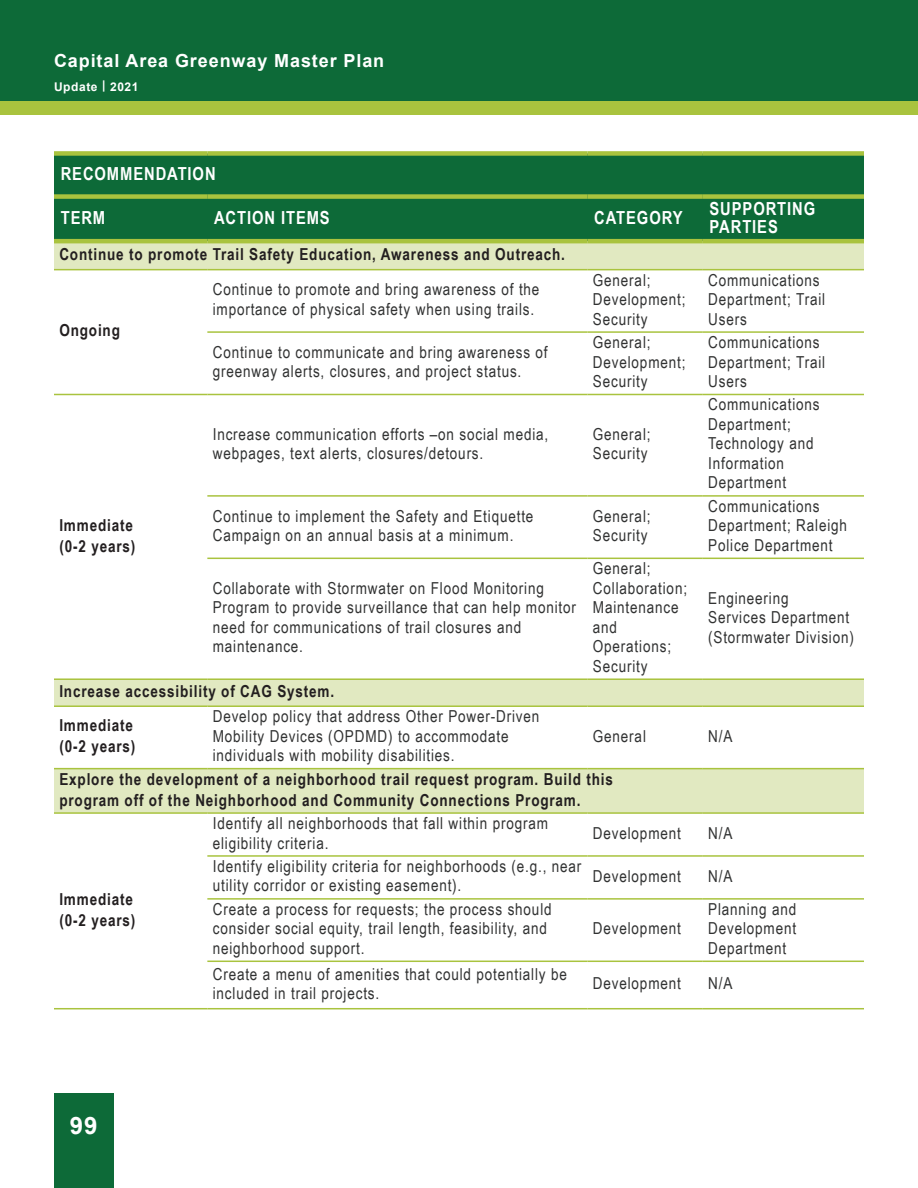
<style>
.page{position:relative;width:918px;height:1188px;background:#fff}
.page>*{position:absolute;margin:0;border:0;box-sizing:border-box;transform-origin:0 0}
.t1{font:700 24px "Arial";color:#fff}
.t2{font:700 18px/18px "Arial Narrow";letter-spacing:.05em;color:#fff}
.t3{font:700 18px "Arial";letter-spacing:.05em;color:#fff}
.t4{font:16.5px/19.5px "Arial Narrow";letter-spacing:.05em;color:#313232}
.t5{font:700 16.5px/21px "Arial Narrow";letter-spacing:.05em;color:#231f20}
.t6{font:700 12px "Arial";letter-spacing:.05em;color:#fff}
</style>
<div class="page">
<div style="left:0;top:0;width:918px;height:102px;background:#0d6a38"></div>
<div style="left:0;top:102px;width:918px;height:13px;background:#a9c33e"></div>
<div style="left:54px;top:1094px;width:59px;height:94px;background:#0d6a38"></div>
<div style="left:54px;top:156px;width:810px;height:83px;background:#0d6a38"></div>
<svg style="left:54px;top:243px;width:810px;height:569px"></svg>
<hr style="left:207px;top:394px;width:381px;height:1px;background:#a9c33e">
<hr style="left:588px;top:394px;width:115px;height:1px;background:#a9c33e">
<hr style="left:703px;top:394px;width:161px;height:1px;background:#a9c33e">
<hr style="left:207px;top:495px;width:381px;height:2px;background:#a9c33e">
<hr style="left:588px;top:495px;width:115px;height:2px;background:#a9c33e">
<hr style="left:703px;top:495px;width:161px;height:2px;background:#a9c33e">
<hr style="left:207px;top:558px;width:381px;height:1px;background:#a9c33e">
<hr style="left:588px;top:558px;width:115px;height:1px;background:#a9c33e">
<hr style="left:703px;top:558px;width:161px;height:1px;background:#a9c33e">
<hr style="left:207px;top:855px;width:381px;height:2px;background:#a9c33e">
<hr style="left:588px;top:855px;width:115px;height:2px;background:#a9c33e">
<hr style="left:703px;top:855px;width:161px;height:2px;background:#a9c33e">
<hr style="left:207px;top:898px;width:381px;height:2px;background:#a9c33e">
<hr style="left:588px;top:898px;width:115px;height:2px;background:#a9c33e">
<hr style="left:703px;top:898px;width:161px;height:2px;background:#a9c33e">
<hr style="left:207px;top:961px;width:381px;height:1px;background:#a9c33e">
<hr style="left:588px;top:961px;width:115px;height:1px;background:#a9c33e">
<hr style="left:703px;top:961px;width:161px;height:1px;background:#a9c33e">
<hr style="left:207px;top:331px;width:381px;height:2px;background:#a9c33e">
<hr style="left:588px;top:331px;width:115px;height:2px;background:#a9c33e">
<hr style="left:703px;top:331px;width:161px;height:2px;background:#a9c33e">
<div style="left:54px;top:151px;width:153px;height:5px;background:#a9c33e"></div>
<div style="left:207px;top:151px;width:381px;height:5px;background:#a9c33e"></div>
<div style="left:588px;top:151px;width:115px;height:5px;background:#a9c33e"></div>
<div style="left:703px;top:151px;width:161px;height:5px;background:#a9c33e"></div>
<div style="left:54px;top:194px;width:153px;height:5px;background:#a9c33e"></div>
<div style="left:207px;top:194px;width:381px;height:5px;background:#a9c33e"></div>
<div style="left:588px;top:194px;width:115px;height:5px;background:#a9c33e"></div>
<div style="left:703px;top:194px;width:161px;height:5px;background:#a9c33e"></div>
<hr style="left:54px;top:239px;width:153px;height:4px;background:#a9c33e">
<hr style="left:207px;top:239px;width:381px;height:4px;background:#a9c33e">
<hr style="left:588px;top:239px;width:115px;height:4px;background:#a9c33e">
<hr style="left:703px;top:239px;width:161px;height:4px;background:#a9c33e">
<hr style="left:207px;top:269px;width:381px;height:1px;background:#a9c33e">
<hr style="left:588px;top:269px;width:115px;height:1px;background:#a9c33e">
<hr style="left:703px;top:269px;width:161px;height:1px;background:#a9c33e">
<hr style="left:54px;top:269px;width:153px;height:1px;background:#a9c33e">
<hr style="left:54px;top:394px;width:153px;height:1px;background:#a9c33e">
<hr style="left:54px;top:678px;width:153px;height:2px;background:#a9c33e">
<hr style="left:207px;top:678px;width:381px;height:2px;background:#a9c33e">
<hr style="left:588px;top:678px;width:115px;height:2px;background:#a9c33e">
<hr style="left:703px;top:678px;width:161px;height:2px;background:#a9c33e">
<hr style="left:54px;top:705px;width:153px;height:2px;background:#a9c33e">
<hr style="left:207px;top:705px;width:381px;height:2px;background:#a9c33e">
<hr style="left:588px;top:705px;width:115px;height:2px;background:#a9c33e">
<hr style="left:703px;top:705px;width:161px;height:2px;background:#a9c33e">
<hr style="left:54px;top:768px;width:153px;height:1px;background:#a9c33e">
<hr style="left:207px;top:768px;width:381px;height:1px;background:#a9c33e">
<hr style="left:588px;top:768px;width:115px;height:1px;background:#a9c33e">
<hr style="left:703px;top:768px;width:161px;height:1px;background:#a9c33e">
<hr style="left:207px;top:812px;width:381px;height:2px;background:#a9c33e">
<hr style="left:588px;top:812px;width:115px;height:2px;background:#a9c33e">
<hr style="left:703px;top:812px;width:161px;height:2px;background:#a9c33e">
<hr style="left:54px;top:812px;width:153px;height:2px;background:#a9c33e">
<hr style="left:54px;top:1008px;width:153px;height:1px;background:#a9c33e">
<hr style="left:207px;top:1008px;width:381px;height:1px;background:#a9c33e">
<hr style="left:588px;top:1008px;width:115px;height:1px;background:#a9c33e">
<hr style="left:703px;top:1008px;width:161px;height:1px;background:#a9c33e">
<p class="t3" style="left:54px;top:48px;width:332px">Capital Area Greenway Master Plan</p>
<p class="t6" style="left:54px;top:78px;width:86px">Update | 2021</p>
<p class="t2" style="left:61px;top:164px;width:156px">RECOMMENDATION</p>
<p class="t2" style="left:61px;top:208px;width:46px">TERM</p>
<p class="t2" style="left:214px;top:208px;width:117px">ACTION ITEMS</p>
<p class="t2" style="left:594px;top:208px;width:90px">CATEGORY</p>
<p class="t2" style="left:710px;top:199px;width:107px">SUPPORTING<br>PARTIES</p>
<p class="t5" style="left:59px;top:243px;width:507px">Continue to promote Trail Safety Education, Awareness and Outreach.</p>
<p class="t5" style="left:59px;top:319px;width:62px">Ongoing</p>
<p class="t5" style="left:59px;top:513px;width:77px">Immediate (0-2 years)</p>
<p class="t4" style="left:213px;top:279px;width:328px">Continue to promote and bring awareness of the importance of physical safety when using trails.</p>
<p class="t4" style="left:593px;top:269px;width:94px">General;<br>Development;<br>Security</p>
<p class="t4" style="left:708px;top:269px;width:118px">Communications<br>Department; Trail<br>Users</p>
<p class="t4" style="left:213px;top:342px;width:336px">Continue to communicate and bring awareness of greenway alerts, closures, and project status.</p>
<p class="t4" style="left:593px;top:332px;width:94px">General;<br>Development;<br>Security</p>
<p class="t4" style="left:708px;top:332px;width:118px">Communications<br>Department; Trail<br>Users</p>
<p class="t4" style="left:213px;top:423px;width:337px">Increase communication efforts –on social media, webpages, text alerts, closures/detours.</p>
<p class="t4" style="left:593px;top:423px;width:59px">General;<br>Security</p>
<p class="t4" style="left:708px;top:394px;width:113px">Communications<br>Department;<br>Technology and<br>Information<br>Department</p>
<p class="t4" style="left:213px;top:505px;width:322px">Continue to implement the Safety and Etiquette<br>Campaign on an annual basis at a minimum.</p>
<p class="t4" style="left:593px;top:505px;width:59px">General;<br>Security</p>
<p class="t4" style="left:708px;top:496px;width:140px">Communications<br>Department; Raleigh<br>Police Department</p>
<p class="t4" style="left:213px;top:578px;width:365px">Collaborate with Stormwater on Flood Monitoring Program to provide surveillance that can help monitor need for communications of trail closures and maintenance.</p>
<p class="t4" style="left:593px;top:558px;width:96px">General;<br>Collaboration;<br>Maintenance and<br>Operations;<br>Security</p>
<p class="t4" style="left:708px;top:587px;width:147px">Engineering<br>Services Department (Stormwater Division)</p>
<p class="t5" style="left:59px;top:673px;width:276px;line-height:34.2px">Increase accessibility of CAG System.<br>Immediate</p>
<p class="t5" style="left:59px;top:735px;width:77px">(0-2 years)</p>
<p class="t4" style="left:213px;top:706px;width:328px">Develop policy that address Other Power-Driven<br>Mobility Devices (OPDMD) to accommodate individuals with mobility disabilities.</p>
<p class="t4" style="left:593px;top:726px;width:55px">General</p>
<p class="t4" style="left:708px;top:726px;width:26px">N/A</p>
<p class="t5" style="left:59px;top:768px;width:555px">Explore the development of a neighborhood trail request program. Build this program off of the Neighborhood and Community Connections Program.</p>
<p class="t5" style="left:59px;top:888px;width:77px">Immediate (0-2 years)</p>
<h1 class="t1" style="left:70px;top:1109px;width:29px">99</h1>
<p class="t4" style="left:213px;top:813px;width:337px">Identify all neighborhoods that fall within program eligibility criteria.</p>
<p class="t4" style="left:593px;top:823px;width:89px">Development</p>
<p class="t4" style="left:708px;top:823px;width:26px">N/A</p>
<p class="t4" style="left:213px;top:856px;width:370px">Identify eligibility criteria for neighborhoods (e.g., near utility corridor or existing easement).</p>
<p class="t4" style="left:593px;top:866px;width:89px">Development</p>
<p class="t4" style="left:708px;top:866px;width:26px">N/A</p>
<p class="t4" style="left:213px;top:899px;width:340px">Create a process for requests; the process should consider social equity, trail length, feasibility, and neighborhood support.</p>
<p class="t4" style="left:708px;top:899px;width:90px;text-align:justify">Planning and Development Department</p>
<p class="t4" style="left:593px;top:918px;width:89px">Development</p>
<p class="t4" style="left:213px;top:963px;width:356px">Create a menu of amenities that could potentially be included in trail projects.</p>
<p class="t4" style="left:593px;top:973px;width:89px">Development</p>
<p class="t4" style="left:708px;top:973px;width:26px">N/A</p>
</div>
